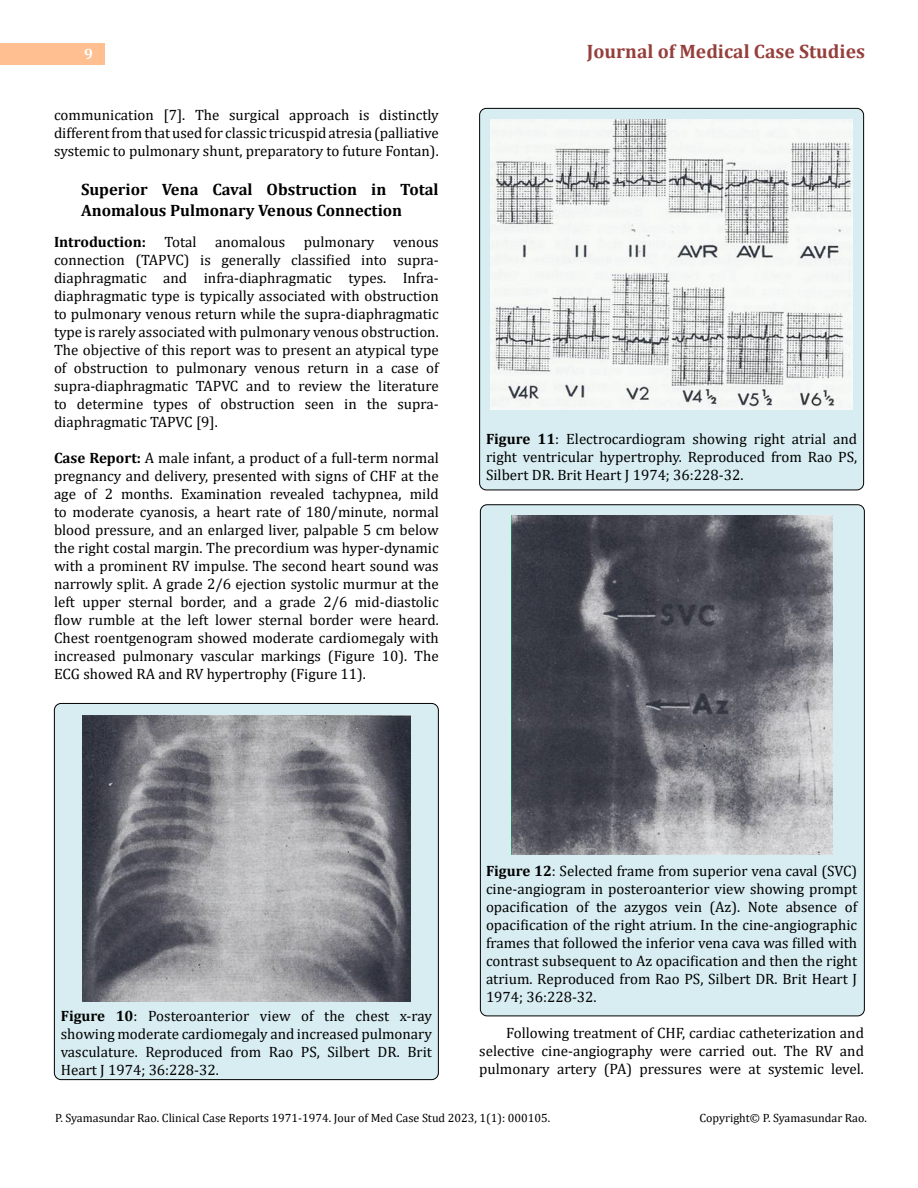
<style>
.page{position:relative;width:918px;height:1188px;background:#fff}
.page>*{position:absolute;margin:0;border:0;box-sizing:border-box;transform-origin:0 0}
.t1{font:700 19.5px "Cambria";color:#953f3c}
.t2{font:700 16.5px/21px "Cambria";color:#000}
.t3{font:15px/18px "Cambria";color:#000;text-align:justify}
.t4{font:700 15px "Cambria";color:#fff}
.t5{font:12px "Cambria";color:#000}
.s1{font-weight:700}
</style>
<div class="page">
<div style="left:0;top:43px;width:105px;height:21px;background:#ffbf91"></div>
<div style="left:480px;top:505px;width:384px;height:511px;background:#d8edf2;border-radius:7px"></div>
<div style="left:480px;top:108px;width:384px;height:382px;background:#d8edf2;border-radius:7px"></div>
<div style="left:479px;top:108px;width:385px;height:382px;border:1px solid #000;border-radius:7px"></div>
<div style="left:54px;top:703px;width:384px;height:377px;background:#d8edf2;border-radius:7px"></div>
<div style="left:54px;top:703px;width:385px;height:377px;border:1px solid #000;border-radius:7px"></div>
<img style="left:82px;top:715px;width:329px;height:287px">
<img style="left:490px;top:120px;width:363px;height:289px">
<img style="left:511px;top:516px;width:321px;height:339px">
<p class="t4" style="left:84px;top:44px;width:10px">9</p>
<h1 class="t1" style="left:587px;top:38px;width:280px">Journal of Medical Case Studies</h1>
<p class="t3" style="left:54px;top:105px;width:386px">communication [7]. The surgical approach is distinctly different from that used for classic tricuspid atresia (palliative systemic to pulmonary shunt, preparatory to future Fontan).</p>
<p class="t2" style="left:81px;top:178px;width:359px">Superior Vena Caval Obstruction in Total<br>Anomalous Pulmonary Venous Connection</p>
<p class="t3" style="left:54px;top:233px;width:386px"><span class="s1">Introduction:</span> Total anomalous pulmonary venous connection (TAPVC) is generally classified into supra&shy;diaphragmatic and infra-diaphragmatic types. Infra&shy;diaphragmatic type is typically associated with obstruction to pulmonary venous return while the supra-diaphragmatic type is rarely associated with pulmonary venous obstruction.<br>The objective of this report was to present an atypical type of obstruction to pulmonary venous return in a case of supra-diaphragmatic TAPVC and to review the literature to determine types of obstruction seen in the supra&shy;diaphragmatic TAPVC [9].</p>
<p class="t3" style="left:54px;top:449px;width:386px"><span class="s1">Case Report:</span> A male infant, a product of a full-term normal pregnancy and delivery, presented with signs of CHF at the age of 2 months. Examination revealed tachypnea, mild to moderate cyanosis, a heart rate of 180/minute, normal blood pressure, and an enlarged liver, palpable 5 cm below the right costal margin. The precordium was hyper-dynamic with a prominent RV impulse. The second heart sound was narrowly split. A grade 2/6 ejection systolic murmur at the left upper sternal border, and a grade 2/6 mid-diastolic flow rumble at the left lower sternal border were heard.<br>Chest roentgenogram showed moderate cardiomegaly with increased pulmonary vascular markings (Figure 10). The ECG showed RA and RV hypertrophy (Figure 11).</p>
<p class="t3" style="left:486px;top:429px;width:373px"><span class="s1">Figure 11</span>: Electrocardiogram showing right atrial and right ventricular hypertrophy. Reproduced from Rao PS, Silbert DR. Brit Heart J 1974; 36:228-32.</p>
<p class="t3" style="left:61px;top:1007px;width:373px"><span class="s1">Figure 10</span>: Posteroanterior view of the chest x-ray showing moderate cardiomegaly and increased pulmonary vasculature. Reproduced from Rao PS, Silbert DR. Brit Heart J 1974; 36:228-32.</p>
<p class="t3" style="left:486px;top:861px;width:373px"><span class="s1">Figure 12</span>: Selected frame from superior vena caval (SVC) cine-angiogram in posteroanterior view showing prompt opacification of the azygos vein (Az). Note absence of opacification of the right atrium. In the cine-angiographic frames that followed the inferior vena cava was filled with contrast subsequent to Az opacification and then the right atrium. Reproduced from Rao PS, Silbert DR. Brit Heart J 1974; 36:228-32.</p>
<p class="t3" style="left:479px;top:1023px;width:386px;text-indent:27px">Following treatment of CHF, cardiac catheterization and selective cine-angiography were carried out. The RV and pulmonary artery (PA) pressures were at systemic level.</p>
<p class="t5" style="left:55px;top:1111px;width:497px">P. Syamasundar Rao. Clinical Case Reports 1971-1974. Jour of Med Case Stud 2023, 1(1): 000105.</p>
<p class="t5" style="left:699px;top:1111px;width:169px">Copyright© P. Syamasundar Rao.</p>
</div>
